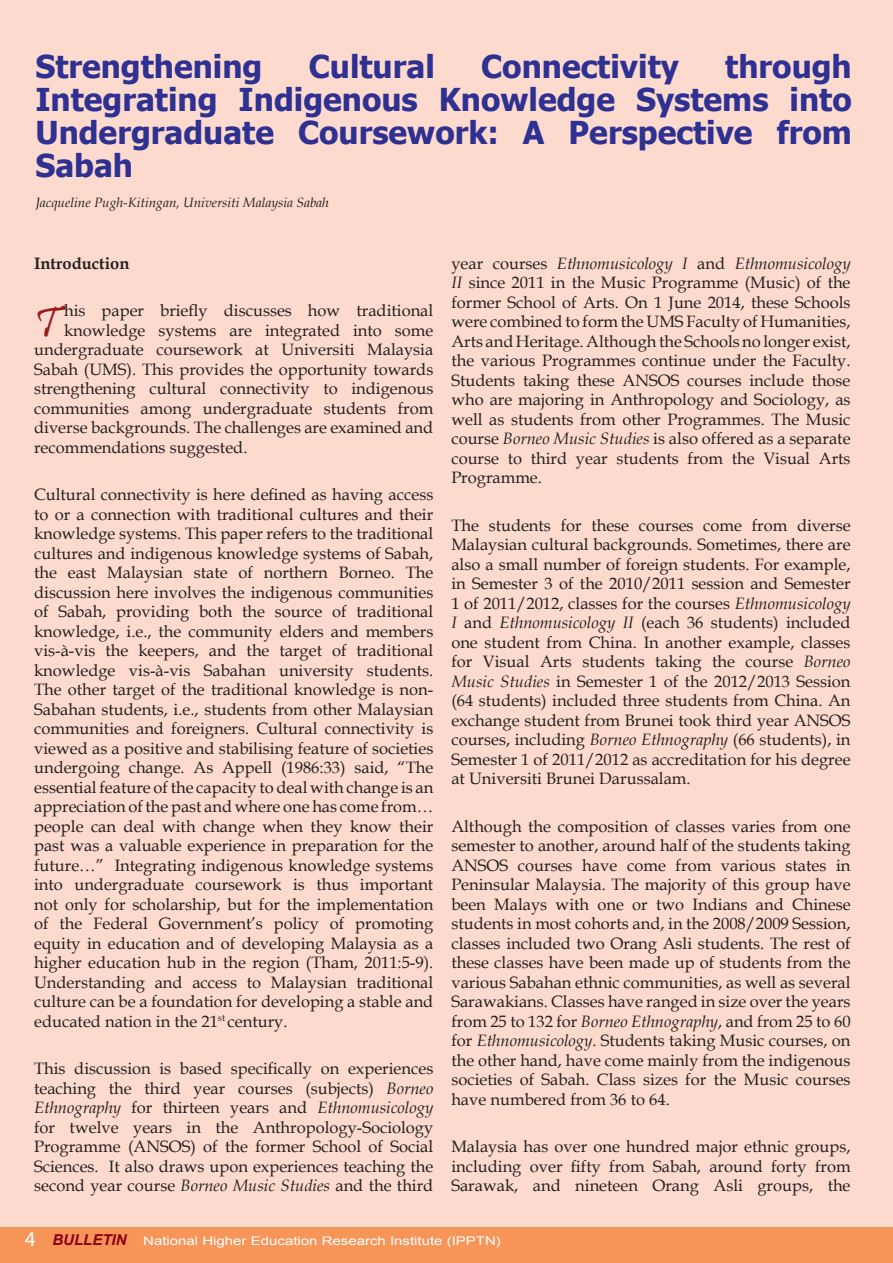
<style>
.page{position:relative;width:893px;height:1263px;background:#fcdacd}
.page>*{position:absolute;margin:0;border:0;box-sizing:border-box;transform-origin:0 0}
.t1{font:44.85px "Pristina";color:#9c1b1f}
.t2{font:700 31.5px/33px "Tahoma";color:#2e3092;text-align:justify}
.t3{font:16.5px/19.5px "Book Antiqua";color:#231f20;text-align:justify}
.t4{font:700 16.5px "Book Antiqua";color:#231f20}
.t5{font:italic 13.5px "Book Antiqua";color:#231f20}
.t6{font:12px "Arial";color:#fff;scale:1.25 1}
.s1{font-style:italic}
.s2{font-family:"Myriad Pro";font-size:21px}
.s3{font-weight:700;font-style:italic;font-size:15px;color:#8a0118}
</style>
<div class="page">
<div style="left:0;top:1227px;width:893px;height:36px;background:#f79559"></div>
<p class="t2" style="left:35px;top:48px;width:818px;text-indent:690px">through Integrating Indigenous Knowledge Systems into Undergraduate Coursework: A Perspective from Sabah</p>
<p class="t5" style="left:35px;top:193px;width:295px">Jacqueline Pugh-Kitingan, Universiti Malaysia Sabah</p>
<p class="t2" style="left:35px;top:48px;width:229px">Strengthening</p>
<p class="t2" style="left:309px;top:48px;width:127px">Cultural</p>
<p class="t2" style="left:481px;top:48px;width:199px">Connectivity</p>
<p class="t4" style="left:34px;top:252px;width:97px">Introduction</p>
<p class="t1" style="left:34px;top:297px;width:27px">T</p>
<p class="t3" style="left:64px;top:300px;width:371px">his paper briefly discusses how traditional</p>
<p class="t3" style="left:64px;top:320px;width:371px">knowledge systems are integrated into some</p>
<p class="t3" style="left:34px;top:339px;width:401px">undergraduate coursework at Universiti Malaysia</p>
<p class="t3" style="left:34px;top:359px;width:401px">Sabah (UMS). This provides the opportunity towards</p>
<p class="t3" style="left:34px;top:378px;width:401px">strengthening cultural connectivity to indigenous</p>
<p class="t3" style="left:34px;top:398px;width:401px">communities among undergraduate students from</p>
<p class="t3" style="left:34px;top:417px;width:401px">diverse backgrounds. The challenges are examined and</p>
<p class="t3" style="left:34px;top:437px;width:215px">recommendations suggested.</p>
<p class="t3" style="left:34px;top:484px;width:401px">Cultural connectivity is here defined as having access to or a connection with traditional cultures and their knowledge systems. This paper refers to the traditional cultures and indigenous knowledge systems of Sabah, the east Malaysian state of northern Borneo. The discussion here involves the indigenous communities of Sabah, providing both the source of traditional knowledge, i.e., the community elders and members vis-à-vis the keepers, and the target of traditional knowledge vis-à-vis Sabahan university students.<br>The other target of the traditional knowledge is non-Sabahan students, i.e., students from other Malaysian communities and foreigners. Cultural connectivity is viewed as a positive and stabilising feature of societies undergoing change. As Appell (1986:33) said, “The essential feature of the capacity to deal with change is an appreciation of the past and where one has come from… people can deal with change when they know their past was a valuable experience in preparation for the future…” Integrating indigenous knowledge systems into undergraduate coursework is thus important not only for scholarship, but for the implementation of the Federal Government’s policy of promoting equity in education and of developing Malaysia as a higher education hub in the region (Tham, 2011:5-9).<br>Understanding and access to Malaysian traditional culture can be a foundation for developing a stable and educated nation in the 21<sup>st</sup> century.</p>
<p class="t3" style="left:34px;top:1058px;width:401px">This discussion is based specifically on experiences teaching the third year courses (subjects) <span class="s1">Borneo Ethnography</span> for thirteen years and <span class="s1">Ethnomusicology </span>for twelve years in the Anthropology-Sociology Programme (ANSOS) of the former School of Social Sciences. It also draws upon experiences teaching the second year course <span class="s1">Borneo Music Studies</span> and the third</p>
<p class="t3" style="left:451px;top:253px;width:401px">year courses <span class="s1">Ethnomusicology I</span> and <span class="s1">Ethnomusicology II</span> since 2011 in the Music Programme (Music) of the former School of Arts. On 1 June 2014, these Schools were combined to form the UMS Faculty of Humanities, Arts and Heritage. Although the Schools no longer exist, the various Programmes continue under the Faculty.<br>Students taking these ANSOS courses include those who are majoring in Anthropology and Sociology, as well as students from other Programmes. The Music course <span class="s1">Borneo Music Studies</span> is also offered as a separate course to third year students from the Visual Arts Programme.</p>
<p class="t3" style="left:451px;top:515px;width:401px">The students for these courses come from diverse Malaysian cultural backgrounds. Sometimes, there are also a small number of foreign students. For example, in Semester 3 of the 2010/2011 session and Semester 1 of 2011/2012, classes for the courses <span class="s1">Ethnomusicology I</span> and <span class="s1">Ethnomusicology II</span> (each 36 students) included one student from China. In another example, classes for Visual Arts students taking the course <span class="s1">Borneo Music Studies</span> in Semester 1 of the 2012/2013 Session (64 students) included three students from China. An exchange student from Brunei took third year ANSOS courses, including <span class="s1">Borneo Ethnography</span> (66 students), in Semester 1 of 2011/2012 as accreditation for his degree at Universiti Brunei Darussalam.</p>
<p class="t3" style="left:451px;top:816px;width:401px">Although the composition of classes varies from one semester to another, around half of the students taking ANSOS courses have come from various states in Peninsular Malaysia. The majority of this group have been Malays with one or two Indians and Chinese students in most cohorts and, in the 2008/2009 Session, classes included two Orang Asli students. The rest of these classes have been made up of students from the various Sabahan ethnic communities, as well as several Sarawakians. Classes have ranged in size over the years from 25 to 132 for <span class="s1">Borneo Ethnography</span>, and from 25 to 60 for <span class="s1">Ethnomusicology</span>. Students taking Music courses, on the other hand, have come mainly from the indigenous societies of Sabah. Class sizes for the Music courses have numbered from 36 to 64.</p>
<p class="t3" style="left:451px;top:1136px;width:401px">Malaysia has over one hundred major ethnic groups, including over fifty from Sabah, around forty from Sarawak, and nineteen Orang Asli groups, the</p>
<p class="t6" style="left:25px;top:1233px;width:382px"><span class="s2">4</span> <span class="s3">BULLETIN</span> National Higher Education Research Institute (IPPTN)</p>
</div>
